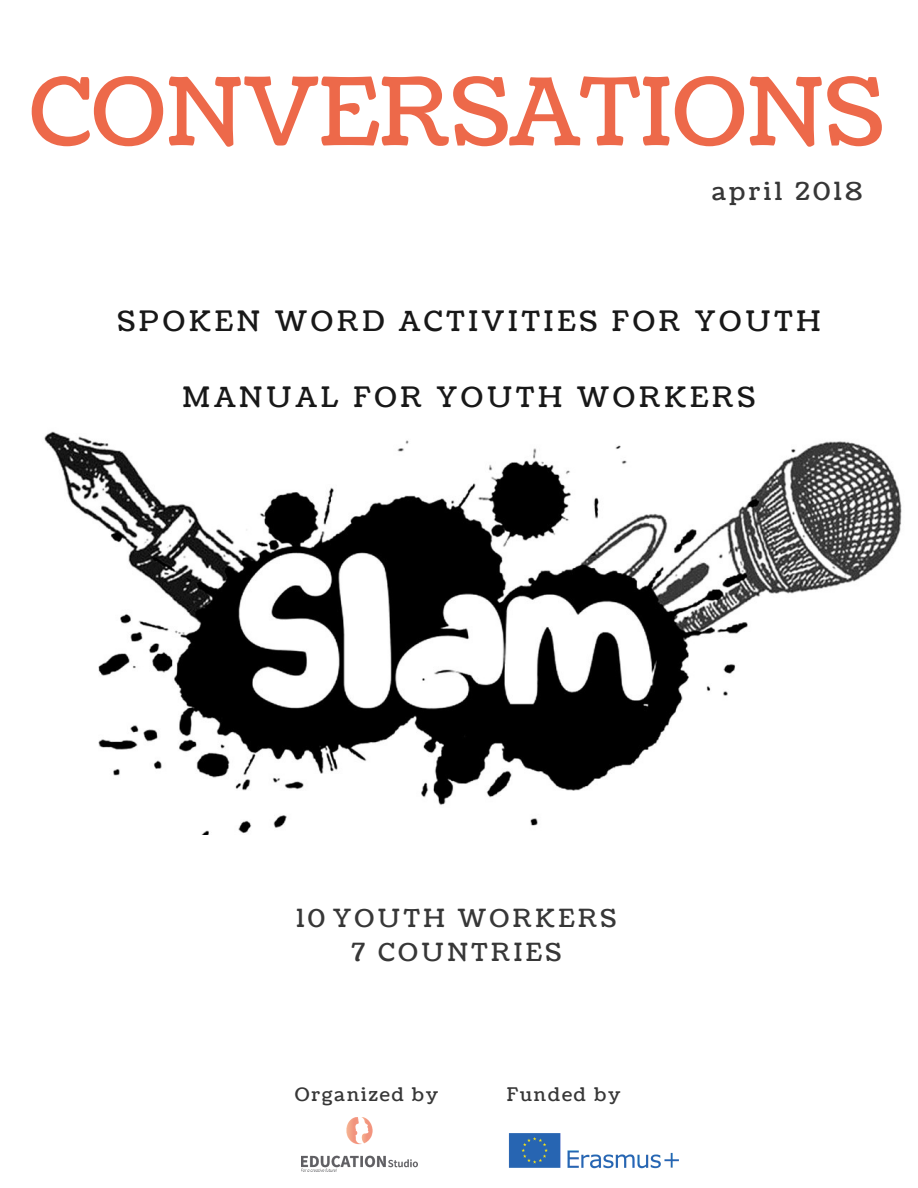
<style>
.page{position:relative;width:918px;height:1188px;background:#fff}
.page>*{position:absolute;margin:0;border:0;box-sizing:border-box;transform-origin:0 0}
.t1{font:93.45px "Coustard";color:#ed694a}
.t2{font:28.05px "Coustard";letter-spacing:.14em;color:#181818}
.t3{font:24.9px/33.8px "Coustard";letter-spacing:.14em;color:#373737;text-align:center}
.t4{font:18.75px "Coustard";letter-spacing:.1em;color:#373737}
</style>
<div class="page">
<img style="left:44px;top:431px;width:858px;height:404px">
<img style="left:508px;top:1133px;width:171px;height:36px">
<img style="left:302px;top:1117px;width:115px;height:54px">
<h1 class="t1" style="left:30px;top:50px;width:855px">CONVERSATIONS</h1>
<p class="t3" style="left:712px;top:175px;width:151px">april 2018</p>
<p class="t2" style="left:117px;top:302px;width:705px">SPOKEN WORD ACTIVITIES FOR YOUTH</p>
<p class="t2" style="left:183px;top:379px;width:574px">MANUAL FOR YOUTH WORKERS</p>
<p class="t3" style="left:296px;top:902px;width:321px">10 YOUTH WORKERS<br>7 COUNTRIES</p>
<p class="t4" style="left:295px;top:1082px;width:145px">Organized by</p>
<p class="t4" style="left:507px;top:1082px;width:115px">Funded by</p>
</div>
